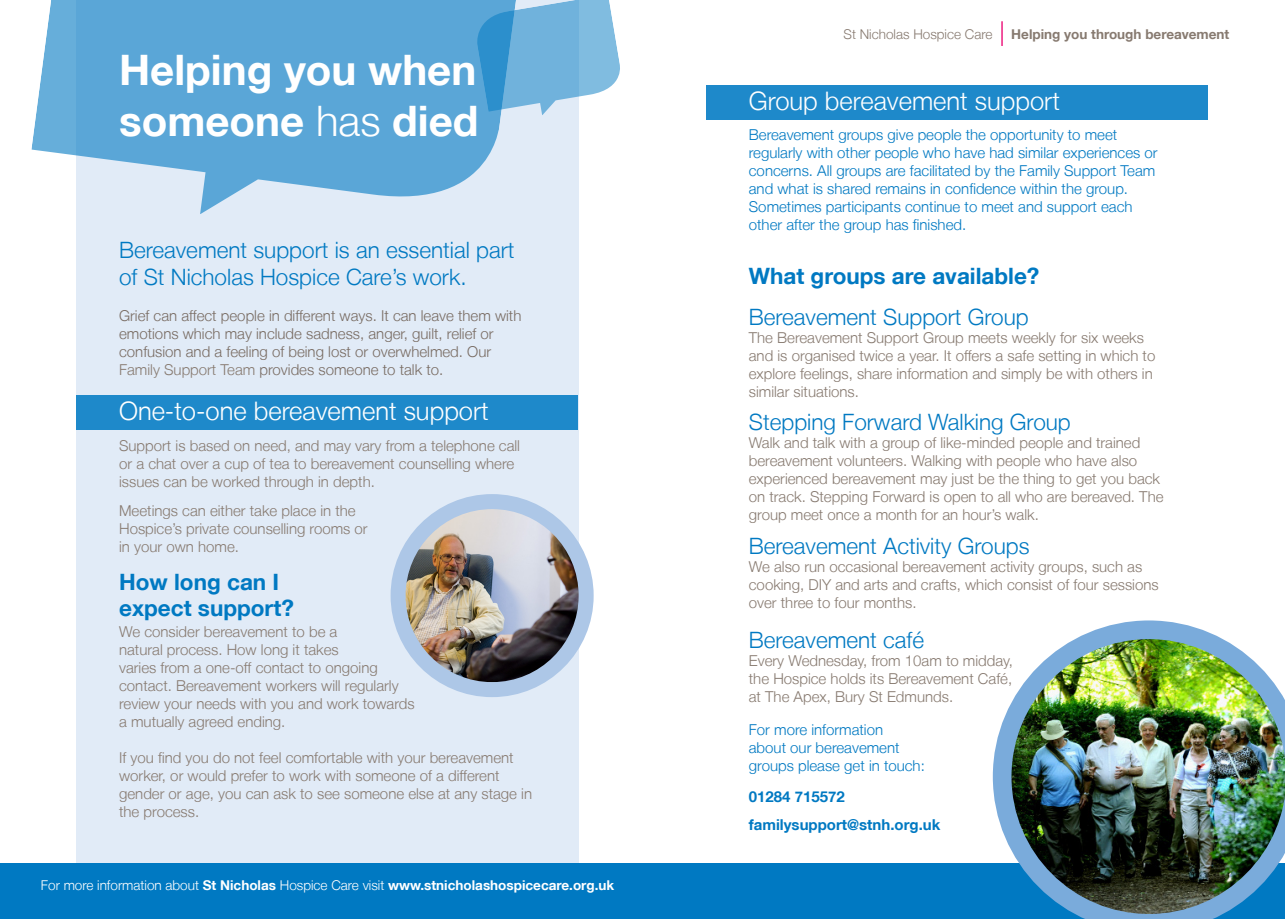
<style>
.page{position:relative;width:1285px;height:919px;background:#fff}
.page>*{position:absolute;margin:0;border:0;box-sizing:border-box;transform-origin:0 0}
.t1{font:700 42px/50.4px "Helvetica Neue LT";color:#fff}
.t2{font:300 25.5px "Helvetica Neue LT";color:#fff}
.t3{font:300 22.5px/27px "Helvetica Neue LT";color:#0079c2}
.t4{font:700 22.5px "Helvetica Neue LT";color:#0079c2}
.t5{font:300 15px/18px "Helvetica Neue LT";color:#877a70}
.t6{font:300 15px/18px "Helvetica Neue LT";color:#0079c2}
.t7{font:300 15px/18px "Helvetica Neue LT";color:#786b62}
.t8{font:700 15px "Helvetica Neue LT";color:#0079c2}
.t9{font:700 13.5px "Helvetica Neue LT";color:#fff}
.t10{font:700 13.5px "Helvetica Neue LT";color:#877a70}
.t11{font:300 13.5px "Helvetica Neue LT";color:#877a70}
.s1{font-weight:300}
.s2{color:#877a70}
</style>
<div class="page">
<div style="left:77px;top:0;width:501px;height:884px;background:#e1ebf7"></div>
<div style="left:0;top:863px;width:1284px;height:55px;background:#0079c2"></div>
<img style="left:406px;top:506px;width:180px;height:177px">
<div style="left:390px;top:494px;width:203px;height:203px;border:15px solid #adc7e7;border-radius:50%"></div>
<img style="left:992px;top:620px;width:292px;height:298px">
<svg style="left:1001px;top:21px;width:1px;height:25px"></svg>
<svg style="left:530px;top:0;width:90px;height:115px"></svg>
<svg style="left:31px;top:0;width:499px;height:214px;fill:#5aa6d7"></svg>
<div style="left:77px;top:395px;width:501px;height:34px;background:#1e89ca"></div>
<div style="left:706px;top:85px;width:501px;height:34px;background:#1e89ca"></div>
<p class="t1" style="left:119px;top:44px;width:361px">Helping you when someone <span class="s1">has</span> died</p>
<p class="t3" style="left:119px;top:236px;width:397px">Bereavement support is an essential part of St Nicholas Hospice Care’s work.</p>
<p class="t7" style="left:119px;top:307px;width:404px">Grief can affect people in different ways. It can leave them with emotions which may include sadness, anger, guilt, relief or</p>
<p class="t7" style="left:119px;top:343px;width:373px">confusion and a feeling of being lost or overwhelmed. Our</p>
<p class="t7" style="left:119px;top:361px;width:325px"><span class="s2">Family Support Team</span> provides someone to talk to.</p>
<p class="t2" style="left:119px;top:396px;width:371px">One-to-one bereavement support</p>
<p class="t5" style="left:119px;top:436px;width:402px">Support is based on need, and may vary from a telephone call or a chat over a cup of tea to bereavement counselling where issues can be worked through in depth.</p>
<p class="t5" style="left:119px;top:501px;width:238px">Meetings can either take place in the</p>
<p class="t5" style="left:119px;top:519px;width:250px">Hospice’s private counselling rooms or</p>
<p class="t5" style="left:119px;top:537px;width:121px">in your own home.</p>
<p class="t4" style="left:119px;top:568px;width:161px">How long can I</p>
<p class="t4" style="left:119px;top:593px;width:176px">expect support?</p>
<p class="t5" style="left:119px;top:622px;width:220px">We consider bereavement to be a</p>
<p class="t5" style="left:119px;top:640px;width:221px">natural process. How long it takes</p>
<p class="t5" style="left:119px;top:658px;width:260px">varies from a one-off contact to ongoing</p>
<p class="t5" style="left:119px;top:676px;width:281px">contact. Bereavement workers will regularly</p>
<p class="t5" style="left:119px;top:694px;width:297px">review your needs with you and work towards</p>
<p class="t5" style="left:119px;top:712px;width:168px">a mutually agreed ending.</p>
<p class="t5" style="left:119px;top:748px;width:414px">If you find you do not feel comfortable with your bereavement worker, or would prefer to work with someone of a different gender or age, you can ask to see someone else at any stage in the process.</p>
<p class="t9" style="left:41px;top:876px;width:575px"><span class="s1">For more information about</span> St Nicholas <span class="s1">Hospice Care visit</span> www.stnicholashospicecare.org.uk</p>
<p class="t11" style="left:843px;top:26px;width:150px">St Nicholas Hospice Care</p>
<p class="t10" style="left:1011px;top:26px;width:220px">Helping you through bereavement</p>
<p class="t2" style="left:748px;top:85px;width:312px">Group bereavement support</p>
<p class="t6" style="left:748px;top:126px;width:370px">Bereavement groups give people the opportunity to meet</p>
<p class="t6" style="left:748px;top:144px;width:410px">regularly with other people who have had similar experiences or concerns. All groups are facilitated by the Family Support Team and what is shared remains in confidence within the group.<br>Sometimes participants continue to meet and support each other after the group has finished.</p>
<p class="t4" style="left:748px;top:262px;width:292px">What groups are available?</p>
<p class="t3" style="left:748px;top:303px;width:281px">Bereavement Support Group</p>
<p class="t5" style="left:748px;top:328px;width:408px">The Bereavement Support Group meets weekly for six weeks and is organised twice a year. It offers a safe setting in which to explore feelings, share information and simply be with others in similar situations.</p>
<p class="t3" style="left:748px;top:408px;width:323px">Stepping Forward Walking Group</p>
<p class="t5" style="left:748px;top:433px;width:393px">Walk and talk with a group of like-minded people and trained bereavement volunteers. Walking with people who have also</p>
<p class="t5" style="left:748px;top:469px;width:416px">experienced bereavement may just be the thing to get you back on track. Stepping Forward is open to all who are bereaved. The group meet once a month for an hour’s walk.</p>
<p class="t3" style="left:748px;top:531px;width:282px">Bereavement Activity Groups</p>
<p class="t5" style="left:748px;top:557px;width:411px">We also run occasional bereavement activity groups, such as cooking, DIY and arts and crafts, which consist of four sessions</p>
<p class="t5" style="left:748px;top:593px;width:169px">over three to four months.</p>
<p class="t3" style="left:748px;top:626px;width:177px">Bereavement café</p>
<p class="t5" style="left:748px;top:651px;width:265px">Every Wednesday, from 10am to midday,</p>
<p class="t5" style="left:748px;top:669px;width:265px">the Hospice holds its Bereavement Café,</p>
<p class="t5" style="left:748px;top:687px;width:206px">at The Apex, Bury St Edmunds.</p>
<p class="t6" style="left:748px;top:720px;width:136px">For more information</p>
<p class="t6" style="left:748px;top:738px;width:152px">about our bereavement</p>
<p class="t6" style="left:748px;top:756px;width:177px">groups please get in touch:</p>
<p class="t8" style="left:748px;top:786px;width:97px">01284 715572</p>
<p class="t8" style="left:748px;top:815px;width:193px">familysupport@stnh.org.uk</p>
</div>
